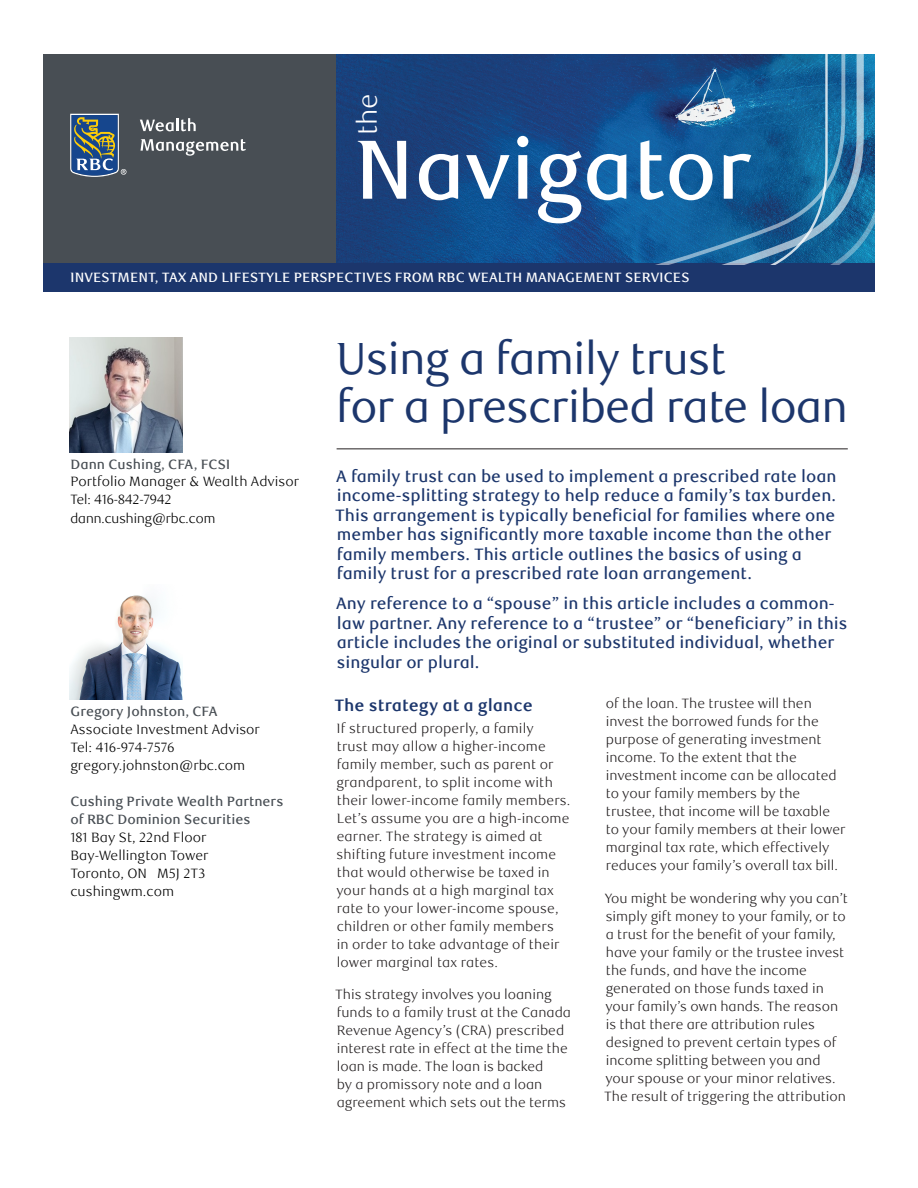
<style>
.page{position:relative;width:918px;height:1188px;background:#fff}
.page>*{position:absolute;margin:0;border:0;box-sizing:border-box;transform-origin:0 0}
.t1{font:500 84px "RBC Text";letter-spacing:-.01em;color:#fff}
._1-Main_Title{font:45px/48px "RBC Display";letter-spacing:-.005em;color:#1c366c}
.t2{font:300 27px "RBC Text";color:#fff}
._3-Intro_Text{font:500 16.5px/19.5px "RBC Text";color:#1c366c}
._4-Text_Headline{font:700 16.5px "RBC Text";color:#1c366c}
._5-Body_Copy{font:300 13.5px/18px "RBC Text";color:#231f20}
.t3{font:300 13.5px/18px "RBC Text";color:#000}
.t4{font:500 13.5px/18px "RBC Text";color:#484e54}
.t5{font:500 13.5px "RBC Text";color:#fff}
.t6{font:300 13.5px/18.5px "RBC Display";color:#000}
</style>
<div class="page">
<div style="left:43px;top:54px;width:294px;height:211px;background:#484e54"></div>
<svg style="left:70px;top:114px;width:56px;height:63px;background:#5a707e"></svg>
<svg style="left:140px;top:118px;width:56px;height:13px"></svg>
<svg style="left:141px;top:139px;width:105px;height:17px"></svg>
<img style="left:337px;top:54px;width:107px;height:210px">
<div style="left:43px;top:264px;width:832px;height:28px;background:#1c366c"></div>
<svg style="left:864px;top:54px;width:11px;height:210px;background:#1772a4"></svg>
<svg style="left:444px;top:54px;width:420px;height:211px;background:#1b5a94"></svg>
<hr style="left:337px;top:449px;width:511px;height:1px;background:#231f20">
<img style="left:69px;top:338px;width:113px;height:115px">
<img style="left:69px;top:595px;width:113px;height:104px">
<h3 class="t2" style="left:352px;top:135px;width:43px;rotate:-90deg">the</h3>
<h1 class="t1" style="left:354px;top:120px;width:399px">Navigator</h1>
<p class="t5" style="left:70px;top:270px;width:621px">INVESTMENT, TAX AND LIFESTYLE PERSPECTIVES FROM RBC WEALTH MANAGEMENT SERVICES</p>
<p class="t4" style="left:70px;top:455px;width:162px">Dann Cushing, CFA, FCSI</p>
<p class="t3" style="left:70px;top:473px;width:230px">Portfolio Manager &amp; Wealth Advisor</p>
<p class="t6" style="left:70px;top:491px;width:146px">Tel: 416-842-7942 dann.cushing@rbc.com</p>
<p class="t4" style="left:70px;top:703px;width:149px">Gregory Johnston, CFA</p>
<p class="t3" style="left:70px;top:721px;width:191px">Associate Investment Advisor<br>Tel: 416-974-7576 gregory.johnston@rbc.com</p>
<p class="t4" style="left:70px;top:793px;width:214px">Cushing Private Wealth Partners of RBC Dominion Securities</p>
<p class="t3" style="left:70px;top:829px;width:140px">181 Bay St, 22nd Floor<br>Bay-Wellington Tower<br>Toronto, ON M5J 2T3 cushingwm.com</p>
<h1 class="_1-Main_Title" style="left:337px;top:335px;width:513px">Using a family trust<br>for a prescribed rate loan</h1>
<p class="_3-Intro_Text" style="left:335px;top:467px;width:503px">A family trust can be used to implement a prescribed rate loan income-splitting strategy to help reduce a family’s tax burden.<br>This arrangement is typically beneficial for families where one member has significantly more taxable income than the other family members. This article outlines the basics of using a family trust for a prescribed rate loan arrangement.</p>
<p class="_3-Intro_Text" style="left:336px;top:594px;width:513px">Any reference to a “spouse” in this article includes a common&shy;law partner. Any reference to a “trustee” or “beneficiary” in this article includes the original or substituted individual, whether singular or plural.</p>
<h2 class="_4-Text_Headline" style="left:334px;top:695px;width:200px">The strategy at a glance</h2>
<p class="_5-Body_Copy" style="left:336px;top:720px;width:236px">If structured properly, a family<br>trust may allow a higher-income family member, such as parent or grandparent, to split income with their lower-income family members.<br>Let’s assume you are a high-income earner. The strategy is aimed at shifting future investment income that would otherwise be taxed in your hands at a high marginal tax rate to your lower-income spouse, children or other family members<br>in order to take advantage of their lower marginal tax rates.</p>
<p class="_5-Body_Copy" style="left:335px;top:986px;width:238px">This strategy involves you loaning funds to a family trust at the Canada Revenue Agency’s (CRA) prescribed interest rate in effect at the time the loan is made. The loan is backed<br>by a promissory note and a loan agreement which sets out the terms</p>
<p class="_5-Body_Copy" style="left:606px;top:695px;width:241px">of the loan. The trustee will then invest the borrowed funds for the purpose of generating investment income. To the extent that the investment income can be allocated to your family members by the trustee, that income will be taxable to your family members at their lower marginal tax rate, which effectively reduces your family’s overall tax bill.</p>
<p class="_5-Body_Copy" style="left:604px;top:889px;width:245px">You might be wondering why you can’t simply gift money to your family, or to a trust for the benefit of your family, have your family or the trustee invest the funds, and have the income generated on those funds taxed in your family’s own hands. The reason is that there are attribution rules designed to prevent certain types of income splitting between you and your spouse or your minor relatives.<br>The result of triggering the attribution</p>
</div>
